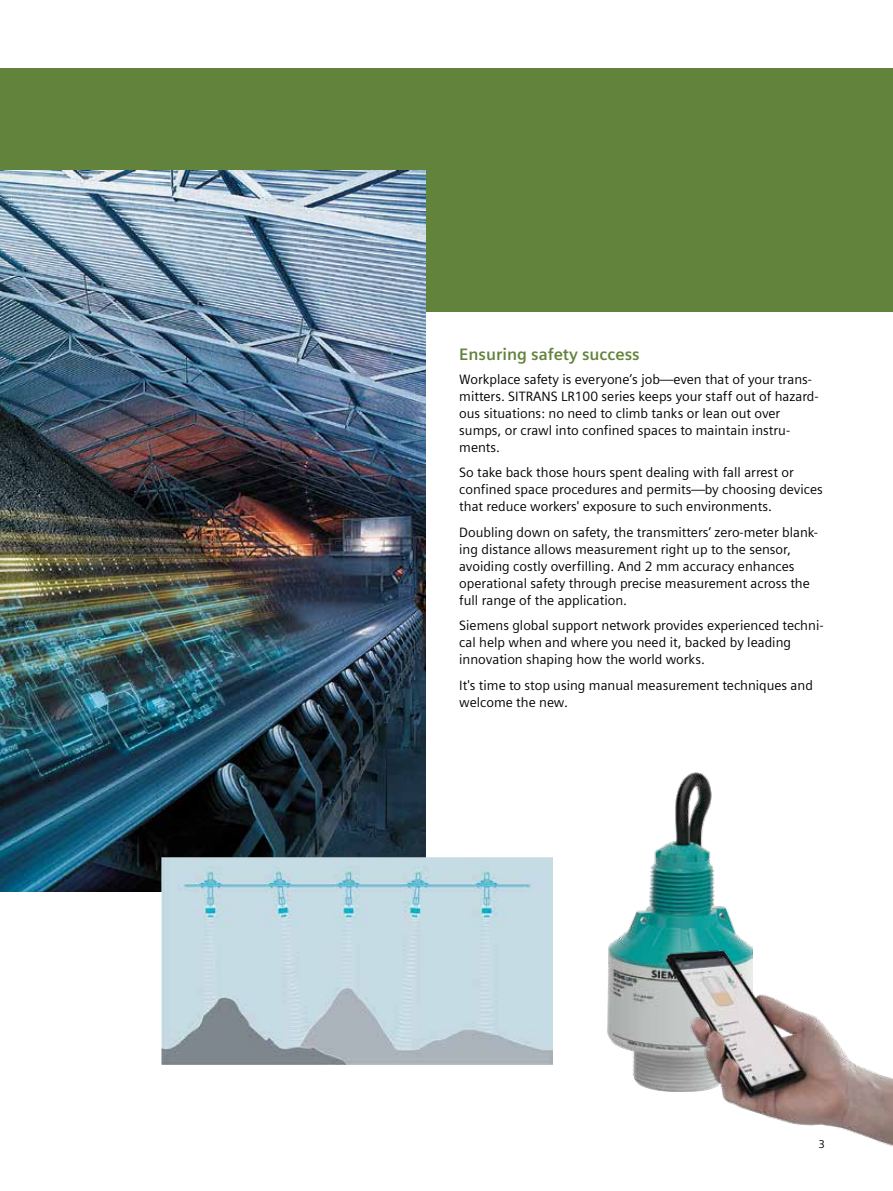
<style>
.page{position:relative;width:893px;height:1191px;background:#fff}
.page>*{position:absolute;margin:0;border:0;box-sizing:border-box;transform-origin:0 0}
.t1{font:700 16.5px "Siemens Sans Global";color:#62833c}
.t2{font:13.5px/17px "Siemens Sans Global";color:#000}
.t3{font:11.25px "Siemens Sans Global";color:#000}
</style>
<div class="page">
<img style="left:608px;top:772px;width:123px;height:315px">
<div style="left:0;top:68px;width:893px;height:244px;background:#62833c"></div>
<img style="left:0;top:170px;width:425px;height:721px">
<img style="left:643px;top:918px;width:250px;height:228px">
<img style="left:162px;top:858px;width:391px;height:206px">
<p class="t1" style="left:459px;top:345px;width:182px">Ensuring safety success</p>
<p class="t2" style="left:459px;top:371px;width:361px">Workplace safety is everyone’s job—even that of your trans&shy;mitters. SITRANS LR100 series keeps your staff out of hazard&shy;ous situations: no need to climb tanks or lean out over sumps, or crawl into confined spaces to maintain instru&shy;ments.</p>
<p class="t2" style="left:459px;top:464px;width:365px">So take back those hours spent dealing with fall arrest or confined space procedures and permits—by choosing devices that reduce workers' exposure to such environments.</p>
<p class="t2" style="left:459px;top:524px;width:360px">Doubling down on safety, the transmitters’ zero-meter blank&shy;ing distance allows measurement right up to the sensor, avoiding costly overfilling. And 2 mm accuracy enhances operational safety through precise measurement across the full range of the application.</p>
<p class="t2" style="left:459px;top:618px;width:366px">Siemens global support network provides experienced techni&shy;cal help when and where you need it, backed by leading innovation shaping how the world works.</p>
<p class="t2" style="left:459px;top:677px;width:355px">It's time to stop using manual measurement techniques and welcome the new.</p>
<p class="t3" style="left:818px;top:1136px;width:8px">3</p>
</div>
